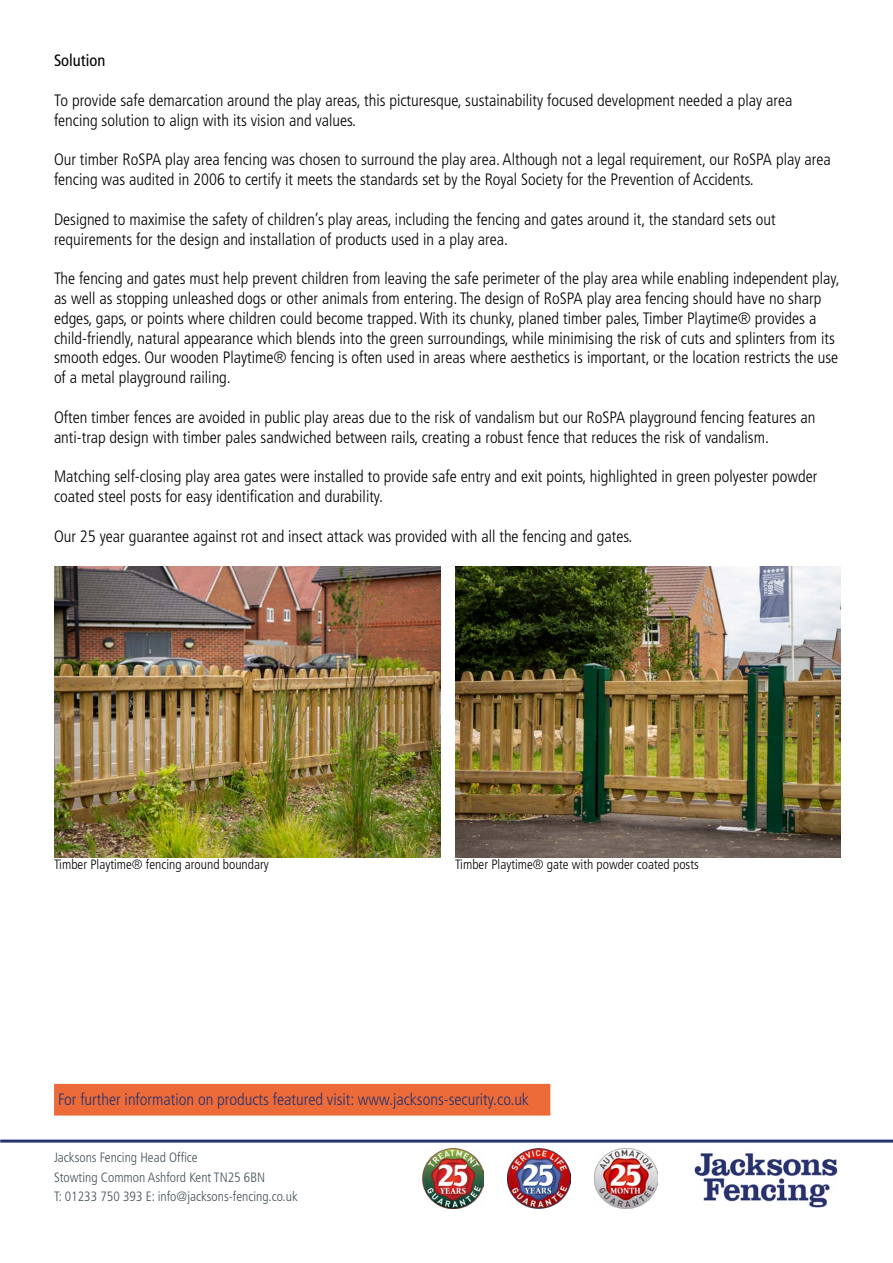
<style>
.page{position:relative;width:893px;height:1263px;background:#fff}
.page>*{position:absolute;margin:0;border:0;box-sizing:border-box;transform-origin:0 0}
.t1{font:300 condensed 16.5px/19.8px "Frutiger LT Std";color:#000}
.t2{font:300 condensed 16.5px "Frutiger LT Std";color:#273271}
.t3{font:condensed 16.5px "Frutiger LT Std";color:#000}
.t4{font:300 condensed 13.5px/19.5px "Frutiger LT Std";color:#445259}
.t5{font:300 condensed 13.5px "Frutiger LT Std";color:#000}
</style>
<div class="page">
<img style="left:691px;top:1142px;width:148px;height:66px">
<div style="left:54px;top:1084px;width:496px;height:31px;background:#ed6b38"></div>
<hr style="left:0;top:1139px;width:893px;height:3px;background:#273271">
<img style="left:422px;top:1148px;width:62px;height:61px">
<img style="left:507px;top:1148px;width:64px;height:61px">
<img style="left:595px;top:1148px;width:62px;height:61px">
<img style="left:54px;top:567px;width:387px;height:290px">
<img style="left:455px;top:567px;width:385px;height:290px">
<p class="t3" style="left:54px;top:51px;width:53px">Solution</p>
<p class="t1" style="left:54px;top:91px;width:740px">To provide safe demarcation around the play areas, this picturesque, sustainability focused development needed a play area fencing solution to align with its vision and values.</p>
<p class="t1" style="left:54px;top:150px;width:778px">Our timber RoSPA play area fencing was chosen to surround the play area. Although not a legal requirement, our RoSPA play area fencing was audited in 2006 to certify it meets the standards set by the Royal Society for the Prevention of Accidents.</p>
<p class="t1" style="left:54px;top:209px;width:723px">Designed to maximise the safety of children’s play areas, including the fencing and gates around it, the standard sets out requirements for the design and installation of products used in a play area.</p>
<p class="t1" style="left:54px;top:269px;width:787px">The fencing and gates must help prevent children from leaving the safe perimeter of the play area while enabling independent play, as well as stopping unleashed dogs or other animals from entering. The design of RoSPA play area fencing should have no sharp edges, gaps, or points where children could become trapped. With its chunky, planed timber pales, Timber Playtime® provides a child-friendly, natural appearance which blends into the green surroundings, while minimising the risk of cuts and splinters from its smooth edges. Our wooden Playtime® fencing is often used in areas where aesthetics is important, or the location restricts the use of a metal playground railing.</p>
<p class="t1" style="left:54px;top:407px;width:763px">Often timber fences are avoided in public play areas due to the risk of vandalism but our RoSPA playground fencing features an anti-trap design with timber pales sandwiched between rails, creating a robust fence that reduces the risk of vandalism.</p>
<p class="t1" style="left:54px;top:467px;width:765px">Matching self-closing play area gates were installed to provide safe entry and exit points, highlighted in green polyester powder coated steel posts for easy identification and durability.</p>
<p class="t1" style="left:54px;top:526px;width:580px">Our 25 year guarantee against rot and insect attack was provided with all the fencing and gates.</p>
<p class="t5" style="left:54px;top:857px;width:216px">Timber Playtime® fencing around boundary</p>
<p class="t5" style="left:455px;top:856px;width:245px">Timber Playtime® gate with powder coated posts</p>
<p class="t2" style="left:58px;top:1090px;width:472px">For further information on products featured visit: www.jacksons-security.co.uk</p>
<p class="t4" style="left:54px;top:1148px;width:245px">Jacksons Fencing Head Office<br>Stowting Common Ashford Kent TN25 6BN<br>T: 01233 750 393 E: info@jacksons-fencing.co.uk</p>
</div>
